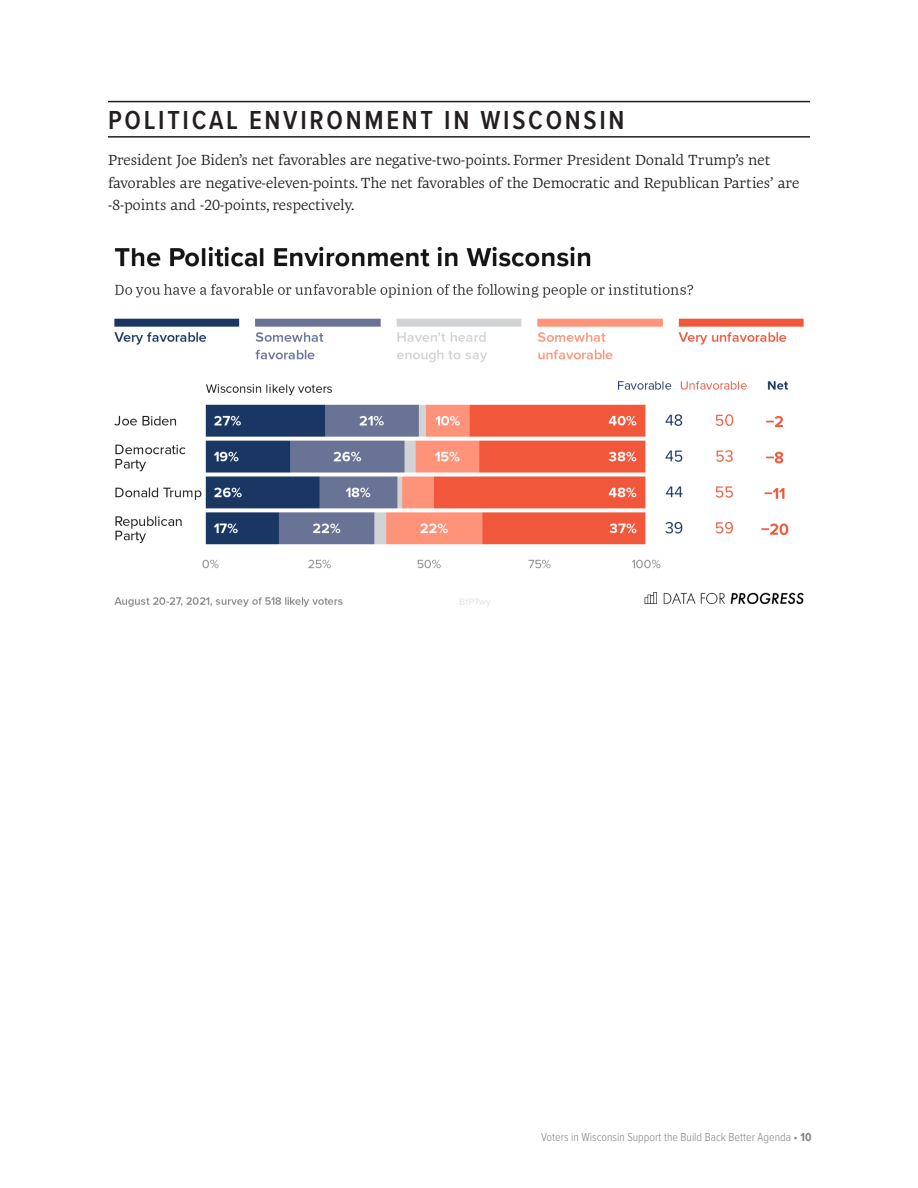
<style>
.page{position:relative;width:918px;height:1188px;background:#fff}
.page>*{position:absolute;margin:0;border:0;box-sizing:border-box;transform-origin:0 0}
.header_1{font:600 27px "Proxima Nova Cond";letter-spacing:.1em;color:#231f20}
.body_copy{font:15px/22.5px "Geneo Std";color:#231f20}
.t1{font:300 12px "Proxima Nova Cond";color:#808285}
.s1{font-weight:700}
</style>
<div class="page">
<hr style="left:108px;top:101px;width:702px;height:1px;background:#231f20">
<hr style="left:108px;top:136px;width:702px;height:2px;background:#231f20">
<img style="left:114px;top:246px;width:690px;height:361px">
<p class="header_1" style="left:108px;top:100px;width:518px">POLITICAL ENVIRONMENT IN WISCONSIN</p>
<p class="body_copy" style="left:108px;top:149px;width:693px">President Joe Biden’s net favorables are negative-two-points. Former President Donald Trump’s net favorables are negative-eleven-points. The net favorables of the Democratic and Republican Parties’ are -8-points and -20-points, respectively.</p>
<p class="t1" style="left:541px;top:1128px;width:272px">Voters in Wisconsin Support the Build Back Better Agenda • <span class="s1">10</span></p>
</div>
